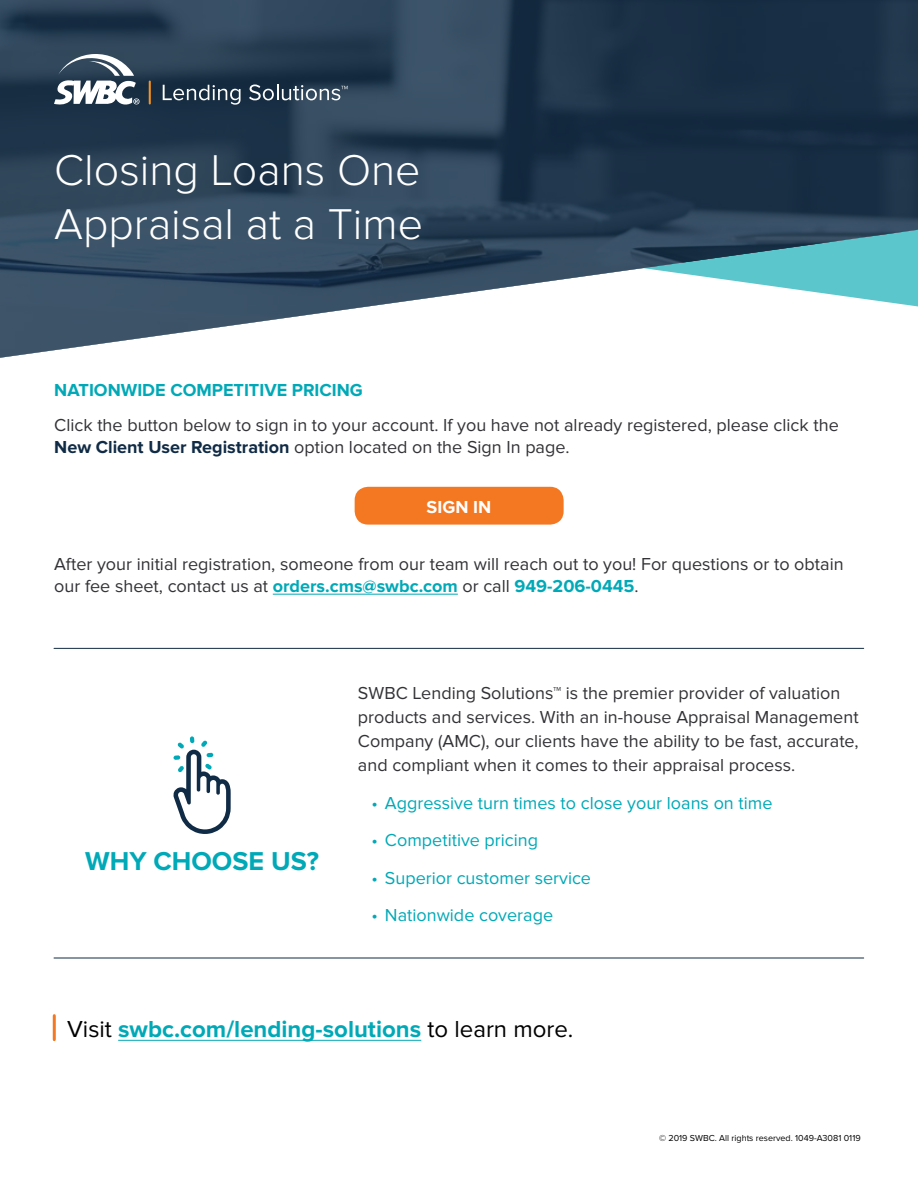
<style>
.page{position:relative;width:918px;height:1188px;background:#fff}
.page>*{position:absolute;margin:0;border:0;box-sizing:border-box;transform-origin:0 0}
.t1{font:300 44.7px/53.6px "Proxima Nova";color:#fff}
.t2{font:700 26.85px "Proxima Nova";color:#00a9b7}
.t3{font:700 24px "Proxima Nova";color:#00a9b7}
.t4{font:18px/24px "Proxima Nova";color:#333236}
.t5{font:18px "Proxima Nova";color:#00a9b7}
.t6{font:700 18px "Proxima Nova";color:#00a9b7}
.t7{font:700 18px "Proxima Nova";color:#fff}
.t8{font:9px "Proxima Nova";color:#000}
.s1{font-weight:700;color:#102b45}
.s2{font-weight:700;color:#00a9b7}
.s3{font-weight:400;color:#000}
</style>
<div class="page">
<svg style="left:0;top:0;width:918px;height:358px;background:#495f71"></svg>
<hr style="left:273px;top:594px;width:185px;height:1px;background:#00a9b7">
<hr style="left:118px;top:1040px;width:303px;height:1px;background:#00a9b7">
<svg style="left:54px;top:54px;width:86px;height:51px"></svg>
<hr style="left:149px;top:81px;width:2px;height:23px;background:#f7921e">
<svg style="left:163px;top:85px;width:78px;height:20px;background:#485969"></svg>
<svg style="left:249px;top:85px;width:99px;height:15px"></svg>
<div style="left:355px;top:487px;width:209px;height:38px;background:#f47721;border-radius:14px"></div>
<hr style="left:54px;top:648px;width:810px;height:1px;background:#102b45">
<hr style="left:54px;top:958px;width:810px;height:1px;background:#102b45">
<hr style="left:53px;top:1016px;width:3px;height:24px;background:#f47721">
<svg style="left:173px;top:736px;width:58px;height:98px"></svg>
<h1 class="t1" style="left:54px;top:144px;width:370px">Closing Loans One<br>Appraisal at a Time</h1>
<p class="t6" style="left:54px;top:380px;width:310px">NATIONWIDE COMPETITIVE PRICING</p>
<p class="t4" style="left:54px;top:415px;width:786px;line-height:21.6px">Click the button below to sign in to your account. If you have not already registered, please click the<br><span class="s1">New Client User Registration</span> option located on the Sign In page.</p>
<p class="t7" style="left:427px;top:496px;width:66px">SIGN IN</p>
<p class="t4" style="left:54px;top:554px;width:791px;line-height:21.6px">After your initial registration, someone from our team will reach out to you! For questions or to obtain our fee sheet, contact us at <span class="s2">orders.cms@swbc.com</span> or call <span class="s2">949-206-0445</span>.</p>
<h2 class="t2" style="left:85px;top:846px;width:235px">WHY CHOOSE US?</h2>
<p class="t4" style="left:358px;top:682px;width:502px">SWBC Lending Solutions™ is the premier provider of valuation products and services. With an in-house Appraisal Management Company (AMC), our clients have the ability to be fast, accurate, and compliant when it comes to their appraisal process.</p>
<p class="t5" style="left:371px;top:792px;width:403px">• Aggressive turn times to close your loans on time</p>
<p class="t5" style="left:371px;top:830px;width:168px">• Competitive pricing</p>
<p class="t5" style="left:371px;top:867px;width:221px">• Superior customer service</p>
<p class="t5" style="left:371px;top:905px;width:183px">• Nationwide coverage</p>
<h3 class="t3" style="left:67px;top:1015px;width:508px"><span class="s3">Visit</span> swbc.com/lending-solutions <span class="s3">to learn more.</span></h3>
<p class="t8" style="left:659px;top:1133px;width:203px">© 2019 SWBC. All rights reserved. 1049-A3081 0119</p>
</div>
